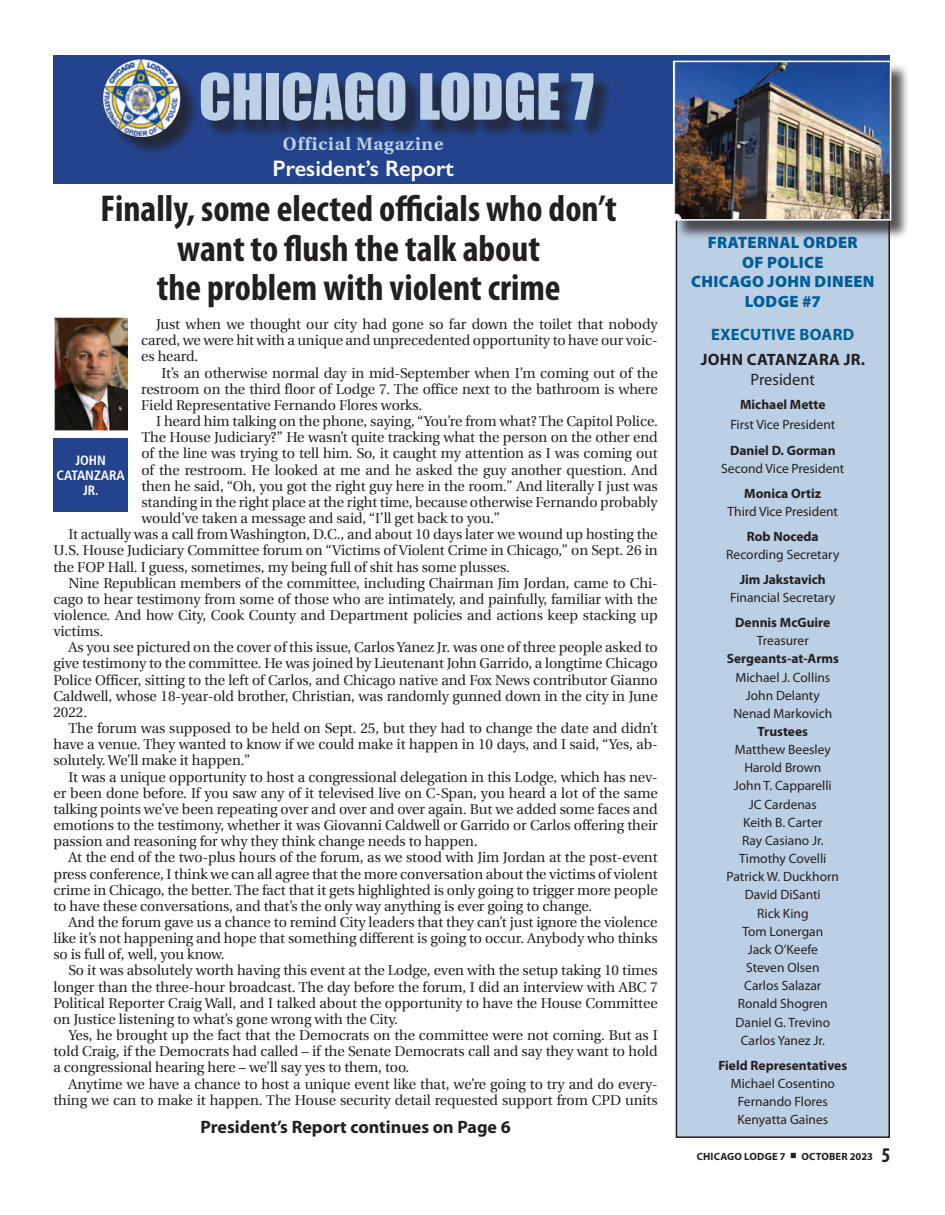
<style>
.page{position:relative;width:945px;height:1215px;background:#fff}
.page>*{position:absolute;margin:0;border:0;box-sizing:border-box;transform-origin:0 0}
.t1{font:58.65px "Impact";color:#bcd0e5}
.t2{font:700 condensed 37.5px/39.8px "Myriad Pro";color:#231f20;text-align:center}
.t3{font:600 22.5px "Gill Sans";color:#fff}
.t4{font:700 18px "Myriad Pro";color:#231f20}
.t5{font:700 18px "Utopia";letter-spacing:.05em;color:#bcd0e5}
.t6{font:900 16.5px/19.8px "Myriad Pro";letter-spacing:.02em;color:#005d95;text-align:center}
.t7{font:700 16.5px "Myriad Pro";letter-spacing:.02em;color:#231f20}
.t8{font:700 16.5px "Myriad Pro";letter-spacing:.02em;color:#005d95}
.t9{font:16.5px "Myriad Pro";color:#231f20}
.t10{font:14.25px/16.2px "Utopia";letter-spacing:-.005em;color:#231f20;text-align:justify}
.t11{font:13.5px/18.1px "Myriad Pro";color:#231f20;text-align:center}
.t12{font:700 13.5px "Myriad Pro";color:#231f20}
.t13{font:700 condensed 13.5px/15px "Frutiger LT Std";color:#fff;text-align:center}
.t14{font:700 10.5px "Myriad Pro";letter-spacing:.02em;color:#231f20}
.s1{font-family:"Minion Pro";font-weight:400;font-size:18px}
.s2{font-stretch:condensed;font-size:21px}
</style>
<div class="page">
<div style="left:53px;top:55px;width:837px;height:129px;background:#23448d"></div>
<div style="left:53px;top:318px;width:75px;height:116px;background:linear-gradient(to right,#fff,#fff)"></div>
<img style="left:55px;top:318px;width:73px;height:113px">
<div style="left:53px;top:438px;width:75px;height:74px;background:#23448d"></div>
<div style="left:106px;top:62px;width:94px;height:95px;background:#231f20;opacity:.75"></div>
<img style="left:103px;top:59px;width:77px;height:78px;border-radius:39px">
<div style="left:203px;top:75px;width:410px;height:66px;background:#231f20;opacity:.75"></div>
<div style="left:676px;top:200px;width:213px;height:937px;background:#bcd0e5"></div>
<div style="left:676px;top:199px;width:214px;height:939px;border:2px solid #231f20"></div>
<div style="left:675px;top:63px;width:235px;height:176px;background:#231f20;opacity:.75"></div>
<img style="left:676px;top:64px;width:212px;height:154px">
<div style="left:673px;top:61px;width:218px;height:160px;border:2px solid #fff"></div>
<h1 class="t1" style="left:199px;top:51px;width:397px">CHICAGO LODGE 7</h1>
<p class="t5" style="left:283px;top:133px;width:162px">Official Magazine</p>
<h3 class="t3" style="left:273px;top:154px;width:183px">President’s Report</h3>
<h2 class="t2" style="left:101px;top:188px;width:518px">Finally, some elected officials who don’t want to flush the talk about<br>the problem with violent crime</h2>
<p class="t10" style="left:141px;top:316px;width:518px;text-indent:15px">Just when we thought our city had gone so far down the toilet that nobody cared, we were hit with a unique and unprecedented opportunity to have our voic&shy;es heard.</p>
<p class="t10" style="left:141px;top:365px;width:518px;text-indent:20px">It’s an otherwise normal day in mid-September when I’m coming out of the restroom on the third floor of Lodge 7. The office next to the bathroom is where Field Representative Fernando Flores works.</p>
<p class="t10" style="left:156px;top:413px;width:503px">I heard him talking on the phone, saying, “You’re from what? The Capitol Police.</p>
<p class="t10" style="left:141px;top:430px;width:518px">The House Judiciary?” He wasn’t quite tracking what the person on the other end</p>
<p class="t10" style="left:141px;top:446px;width:518px">of the line was trying to tell him. So, it caught my attention as I was coming out</p>
<p class="t10" style="left:141px;top:462px;width:518px">of the restroom. He looked at me and he asked the guy another question. And</p>
<p class="t10" style="left:141px;top:478px;width:518px">then he said, “Oh, you got the right guy here in the room.” And literally I just was</p>
<p class="t10" style="left:141px;top:494px;width:518px">standing in the right place at the right time, because otherwise Fernando probably</p>
<p class="t10" style="left:141px;top:510px;width:360px">would’ve taken a message and said, “I’ll get back to you.”</p>
<p class="t10" style="left:68px;top:526px;width:591px">It actually was a call from Washington, D.C., and about 10 days later we wound up hosting the</p>
<p class="t10" style="left:53px;top:543px;width:606px">U.S. House Judiciary Committee forum on “Victims of Violent Crime in Chicago,” on Sept. 26 in</p>
<p class="t10" style="left:53px;top:559px;width:458px">the FOP Hall. I guess, sometimes, my being full of shit has some plusses.</p>
<p class="t10" style="left:68px;top:575px;width:591px">Nine Republican members of the committee, including Chairman Jim Jordan, came to Chi-</p>
<p class="t10" style="left:53px;top:591px;width:606px">cago to hear testimony from some of those who are intimately, and painfully, familiar with the</p>
<p class="t10" style="left:53px;top:607px;width:606px">violence. And how City, Cook County and Department policies and actions keep stacking up</p>
<p class="t10" style="left:53px;top:623px;width:51px">victims.</p>
<p class="t10" style="left:68px;top:640px;width:591px">As you see pictured on the cover of this issue, Carlos Yanez Jr. was one of three people asked to</p>
<p class="t10" style="left:53px;top:656px;width:606px">give testimony to the committee. He was joined by Lieutenant John Garrido, a longtime Chicago</p>
<p class="t10" style="left:53px;top:672px;width:606px">Police Officer, sitting to the left of Carlos, and Chicago native and Fox News contributor Gianno</p>
<p class="t10" style="left:53px;top:688px;width:606px">Caldwell, whose 18-year-old brother, Christian, was randomly gunned down in the city in June</p>
<p class="t10" style="left:53px;top:704px;width:35px">2022.</p>
<p class="t10" style="left:68px;top:720px;width:591px">The forum was supposed to be held on Sept. 25, but they had to change the date and didn’t</p>
<p class="t10" style="left:53px;top:737px;width:606px">have a venue. They wanted to know if we could make it happen in 10 days, and I said, “Yes, ab-</p>
<p class="t10" style="left:53px;top:753px;width:199px">solutely. We’ll make it happen.”</p>
<p class="t10" style="left:68px;top:769px;width:591px">It was a unique opportunity to host a congressional delegation in this Lodge, which has nev-</p>
<p class="t10" style="left:53px;top:785px;width:606px">er been done before. If you saw any of it televised live on C-Span, you heard a lot of the same</p>
<p class="t10" style="left:53px;top:801px;width:606px">talking points we’ve been repeating over and over and over again. But we added some faces and</p>
<p class="t10" style="left:53px;top:817px;width:606px">emotions to the testimony, whether it was Giovanni Caldwell or Garrido or Carlos offering their</p>
<p class="t10" style="left:53px;top:834px;width:426px">passion and reasoning for why they think change needs to happen.</p>
<p class="t10" style="left:68px;top:850px;width:591px">At the end of the two-plus hours of the forum, as we stood with Jim Jordan at the post-event</p>
<p class="t10" style="left:53px;top:866px;width:606px">press conference, I think we can all agree that the more conversation about the victims of violent</p>
<p class="t10" style="left:53px;top:882px;width:606px">crime in Chicago, the better. The fact that it gets highlighted is only going to trigger more people</p>
<p class="t10" style="left:53px;top:898px;width:540px">to have these conversations, and that’s the only way anything is ever going to change.</p>
<p class="t10" style="left:68px;top:914px;width:591px">And the forum gave us a chance to remind City leaders that they can’t just ignore the violence</p>
<p class="t10" style="left:53px;top:930px;width:606px">like it’s not happening and hope that something different is going to occur. Anybody who thinks</p>
<p class="t10" style="left:53px;top:947px;width:173px">so is full of, well, you know.</p>
<p class="t10" style="left:68px;top:963px;width:591px">So it was absolutely worth having this event at the Lodge, even with the setup taking 10 times</p>
<p class="t10" style="left:53px;top:979px;width:606px">longer than the three-hour broadcast. The day before the forum, I did an interview with ABC 7</p>
<p class="t10" style="left:53px;top:995px;width:606px">Political Reporter Craig Wall, and I talked about the opportunity to have the House Committee</p>
<p class="t10" style="left:53px;top:1011px;width:346px">on Justice listening to what’s gone wrong with the City.</p>
<p class="t10" style="left:68px;top:1027px;width:591px">Yes, he brought up the fact that the Democrats on the committee were not coming. But as I</p>
<p class="t10" style="left:53px;top:1044px;width:606px">told Craig, if the Democrats had called – if the Senate Democrats call and say they want to hold</p>
<p class="t10" style="left:53px;top:1060px;width:357px">a congressional hearing here – we’ll say yes to them, too.</p>
<p class="t10" style="left:68px;top:1076px;width:591px">Anytime we have a chance to host a unique event like that, we’re going to try and do every-</p>
<p class="t10" style="left:53px;top:1092px;width:606px">thing we can to make it happen. The House security detail requested support from CPD units</p>
<p class="t13" style="left:57px;top:453px;width:70px">JOHN<br>CATANZARA<br>JR.</p>
<p class="t4" style="left:201px;top:1115px;width:312px">President’s Report continues on Page 6</p>
<p class="t6" style="left:691px;top:232px;width:185px">FRATERNAL ORDER<br>OF POLICE<br>CHICAGO JOHN DINEEN<br>LODGE #7</p>
<p class="t8" style="left:711px;top:323px;width:145px">EXECUTIVE BOARD</p>
<p class="t7" style="left:701px;top:348px;width:166px">JOHN CATANZARA JR.</p>
<p class="t12" style="left:740px;top:395px;width:87px">Michael Mette</p>
<p class="t9" style="left:751px;top:369px;width:66px">President</p>
<p class="t11" style="left:730px;top:415px;width:106px">First Vice President</p>
<p class="t12" style="left:730px;top:441px;width:107px">Daniel D. Gorman</p>
<p class="t11" style="left:721px;top:459px;width:125px">Second Vice President</p>
<p class="t12" style="left:744px;top:485px;width:78px">Monica Ortiz</p>
<p class="t11" style="left:728px;top:502px;width:112px">Third Vice President</p>
<p class="t12" style="left:747px;top:528px;width:73px">Rob Noceda</p>
<p class="t11" style="left:726px;top:545px;width:115px">Recording Secretary</p>
<p class="t12" style="left:740px;top:571px;width:88px">Jim Jakstavich</p>
<p class="t11" style="left:730px;top:588px;width:107px">Financial Secretary</p>
<p class="t12" style="left:735px;top:614px;width:97px">Dennis McGuire</p>
<p class="t11" style="left:757px;top:631px;width:53px">Treasurer</p>
<p class="t12" style="left:727px;top:650px;width:114px">Sergeants-at-Arms</p>
<p class="t11" style="left:733px;top:668px;width:100px">Michael J. Collins<br>John Delanty<br>Nenad Markovich</p>
<p class="t12" style="left:758px;top:723px;width:52px">Trustees</p>
<p class="t11" style="left:727px;top:740px;width:114px">Matthew Beesley<br>Harold Brown<br>John T. Capparelli<br>JC Cardenas<br>Keith B. Carter<br>Ray Casiano Jr.<br>Timothy Covelli<br>Patrick W. Duckhorn<br>David DiSanti<br>Rick King<br>Tom Lonergan<br>Jack O’Keefe<br>Steven Olsen<br>Carlos Salazar<br>Ronald Shogren<br>Daniel G. Trevino<br>Carlos Yanez Jr.</p>
<p class="t12" style="left:718px;top:1056px;width:130px">Field Representatives</p>
<p class="t11" style="left:731px;top:1074px;width:106px">Michael Cosentino<br>Fernando Flores<br>Kenyatta Gaines</p>
<p class="t14" style="left:697px;top:1150px;width:195px">CHICAGO LODGE 7 <span class="s1">■</span> OCTOBER 2023 <span class="s2">5</span></p>
</div>
